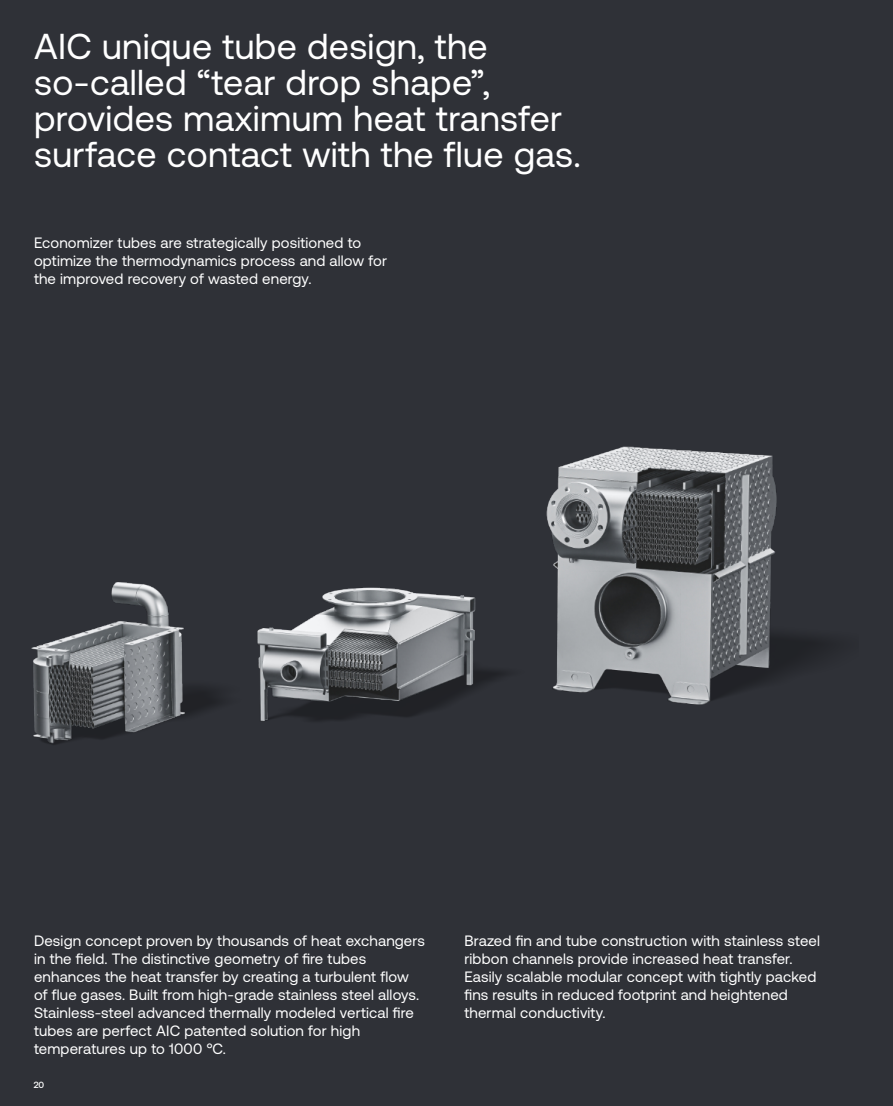
<style>
.page{position:relative;width:893px;height:1106px;background:#2f3137}
.page>*{position:absolute;margin:0;border:0;box-sizing:border-box;transform-origin:0 0}
.t1{font:36px/36px "Aeonik Pro";letter-spacing:.01em;color:#fff}
.t2{font:15px/18px "Aeonik Pro";letter-spacing:.01em;color:#fff}
.t3{font:500 9px "Aeonik Pro";color:#fff}
</style>
<div class="page">
<img style="left:31px;top:447px;width:745px;height:296px">
<h1 class="t1" style="left:34px;top:28px;width:548px">AIC unique tube design, the so-called “tear drop shape”, provides maximum heat transfer surface contact with the flue gas.</h1>
<p class="t2" style="left:34px;top:233px;width:354px">Economizer tubes are strategically positioned to optimize the thermodynamics process and allow for the improved recovery of wasted energy.</p>
<p class="t2" style="left:34px;top:931px;width:392px">Design concept proven by thousands of heat exchangers in the field. The distinctive geometry of fire tubes enhances the heat transfer by creating a turbulent flow of flue gases. Built from high-grade stainless steel alloys.<br>Stainless-steel advanced thermally modeled vertical fire tubes are perfect AIC patented solution for high temperatures up to 1000 °C.</p>
<p class="t2" style="left:464px;top:931px;width:357px">Brazed fin and tube construction with stainless steel ribbon channels provide increased heat transfer.<br>Easily scalable modular concept with tightly packed fins results in reduced footprint and heightened thermal conductivity.</p>
<p class="t3" style="left:34px;top:1079px;width:12px">20</p>
</div>
